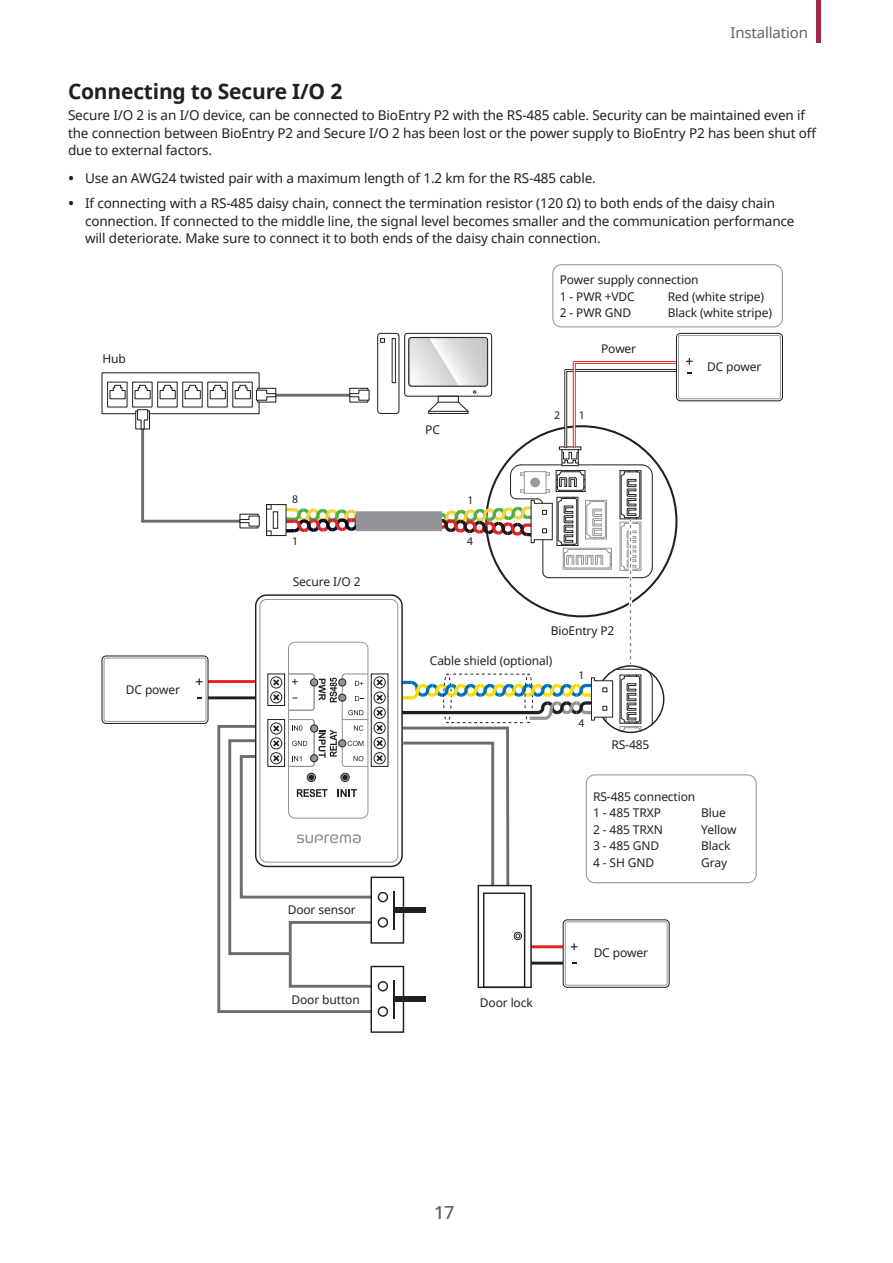
<style>
.page{position:relative;width:893px;height:1263px;background:#fff}
.page>*{position:absolute;margin:0;border:0;box-sizing:border-box;transform-origin:0 0}
.Heading1{font:700 21px "Noto Sans";letter-spacing:-.01em;color:#231f20}
.t1{font:500 18px "Noto Sans";color:#636366}
.t2{font:15px "Noto Sans";letter-spacing:-.01em;color:#636366}
.Description{font:13.5px/17.2px "Noto Sans";letter-spacing:-.01em;color:#231f20}
.Img-Left{font:12px "Noto Sans";letter-spacing:-.01em;color:#231f20}
.Img-Center{font:12px "Noto Sans";letter-spacing:-.01em;color:#231f20}
.t3{font:11.7px "Myriad Pro";color:#231f20}
.s1{font-weight:500;font-size:16.2px}
</style>
<div class="page">
<div style="left:816px;top:0;width:5px;height:43px;background:#9c2949"></div>
<div style="left:101px;top:372px;width:159px;height:42px;border:1px solid #231f20"></div>
<div style="left:107px;top:382px;width:20px;height:25px;border:1px solid #231f20"></div>
<svg style="left:109px;top:385px;width:17px;height:14px"></svg>
<div style="left:132px;top:382px;width:20px;height:25px;border:1px solid #231f20"></div>
<svg style="left:134px;top:385px;width:17px;height:14px"></svg>
<div style="left:157px;top:382px;width:21px;height:25px;border:1px solid #231f20"></div>
<svg style="left:159px;top:385px;width:17px;height:14px"></svg>
<div style="left:182px;top:382px;width:21px;height:25px;border:1px solid #231f20"></div>
<svg style="left:184px;top:385px;width:17px;height:14px"></svg>
<div style="left:207px;top:382px;width:21px;height:25px;border:1px solid #231f20"></div>
<svg style="left:209px;top:385px;width:17px;height:14px"></svg>
<svg style="left:380px;top:338px;width:5px;height:4px"></svg>
<div style="left:392px;top:338px;width:4px;height:45px;border:1px solid #231f20"></div>
<div style="left:377px;top:333px;width:22px;height:81px;border:1px solid #231f20;border-radius:3px"></div>
<div style="left:676px;top:333px;width:107px;height:68px;border:1px solid #231f20;border-radius:4px"></div>
<div style="left:678px;top:335px;width:102px;height:64px;border:1px solid #939598;border-radius:2px"></div>
<svg style="left:266px;top:504px;width:99px;height:32px"></svg>
<hr style="left:141px;top:429px;width:3px;height:92px;background:#6c6d70">
<hr style="left:143px;top:520px;width:97px;height:3px;background:#6c6d70">
<hr style="left:276px;top:394px;width:74px;height:3px;background:#6c6d70">
<svg style="left:239px;top:515px;width:21px;height:12px"></svg>
<svg style="left:234px;top:385px;width:43px;height:16px"></svg>
<div style="left:135px;top:410px;width:15px;height:19px;border:1px solid #231f20"></div>
<svg style="left:137px;top:409px;width:12px;height:21px"></svg>
<svg style="left:217px;top:725px;width:169px;height:289px"></svg>
<div style="left:289px;top:921px;width:95px;height:67px;border:3px solid #6c6d70"></div>
<div style="left:371px;top:966px;width:32px;height:66px;background:#fff"></div>
<div style="left:371px;top:966px;width:33px;height:67px;border:1px solid #231f20"></div>
<div style="left:378px;top:1006px;width:10px;height:11px;border:1px solid #231f20;border-radius:50%"></div>
<div style="left:378px;top:981px;width:10px;height:10px;border:1px solid #231f20;border-radius:50%"></div>
<hr style="left:393px;top:980px;width:2px;height:38px;background:#231f20">
<div style="left:393px;top:996px;width:32px;height:6px;background:#231f20"></div>
<div style="left:371px;top:877px;width:33px;height:67px;border:1px solid #231f20"></div>
<div style="left:378px;top:917px;width:10px;height:11px;border:1px solid #231f20;border-radius:50%"></div>
<div style="left:378px;top:892px;width:10px;height:10px;border:1px solid #231f20;border-radius:50%"></div>
<hr style="left:393px;top:891px;width:2px;height:38px;background:#231f20">
<div style="left:393px;top:907px;width:32px;height:6px;background:#231f20"></div>
<hr style="left:208px;top:680px;width:48px;height:3px;background:#ee1d23">
<hr style="left:208px;top:696px;width:48px;height:3px;background:#231f20">
<div style="left:101px;top:655px;width:108px;height:69px;border:1px solid #231f20;border-radius:4px"></div>
<div style="left:104px;top:658px;width:102px;height:63px;border:1px solid #939598;border-radius:2px"></div>
<svg style="left:196px;top:678px;width:6px;height:7px"></svg>
<hr style="left:531px;top:945px;width:32px;height:3px;background:#ee1d23">
<hr style="left:531px;top:962px;width:32px;height:2px;background:#231f20">
<div style="left:563px;top:919px;width:107px;height:69px;border:1px solid #231f20;border-radius:4px"></div>
<div style="left:565px;top:922px;width:102px;height:63px;border:1px solid #939598;border-radius:2px"></div>
<svg style="left:571px;top:943px;width:6px;height:7px"></svg>
<div style="left:478px;top:885px;width:54px;height:103px;border:1px solid #231f20"></div>
<div style="left:483px;top:892px;width:42px;height:96px;border:1px solid #231f20"></div>
<div style="left:514px;top:932px;width:8px;height:8px;border:1px solid #231f20;border-radius:50%"></div>
<svg style="left:515px;top:934px;width:5px;height:4px"></svg>
<div style="left:260px;top:599px;width:138px;height:263px;border:1px solid #939598;border-radius:7px"></div>
<svg style="left:227px;top:673px;width:159px;height:283px"></svg>
<div style="left:349px;top:388px;width:19px;height:15px;border:1px solid #231f20"></div>
<svg style="left:349px;top:389px;width:21px;height:12px"></svg>
<div style="left:357px;top:512px;width:84px;height:18px;background:#939598"></div>
<div style="left:356px;top:511px;width:86px;height:20px;border:1px solid #939598"></div>
<svg style="left:400px;top:333px;width:312px;height:556px"></svg>
<div style="left:552px;top:264px;width:231px;height:63px;border:1px solid #939598;border-radius:9px"></div>
<div style="left:586px;top:774px;width:171px;height:109px;border:1px solid #939598;border-radius:9px"></div>
<p class="t2" style="left:730px;top:23px;width:79px">Installation</p>
<p class="Heading1" style="left:68px;top:76px;width:276px">Connecting to Secure I/O 2</p>
<p class="Description" style="left:68px;top:106px;width:750px">Secure I/O 2 is an I/O device, can be connected to BioEntry P2 with the RS-485 cable. Security can be maintained even if the connection between BioEntry P2 and Secure I/O 2 has been lost or the power supply to BioEntry P2 has been shut off due to external factors.</p>
<p class="Description" style="left:68px;top:169px;width:529px"><span class="s1">•</span> Use an AWG24 twisted pair with a maximum length of 1.2 km for the RS-485 cable.</p>
<p class="Description" style="left:85px;top:195px;width:711px;text-indent:-17px"><span class="s1">•</span> If connecting with a RS-485 daisy chain, connect the termination resistor (120 Ω) to both ends of the daisy chain connection. If connected to the middle line, the signal level becomes smaller and the communication performance will deteriorate. Make sure to connect it to both ends of the daisy chain connection.</p>
<p class="Img-Center" style="left:103px;top:350px;width:25px">Hub</p>
<p class="Img-Center" style="left:126px;top:681px;width:56px">DC power</p>
<p class="Img-Left" style="left:560px;top:272px;width:140px">Power supply connection</p>
<p class="Img-Left" style="left:560px;top:288px;width:77px">1 - PWR +VDC</p>
<p class="Img-Left" style="left:668px;top:288px;width:98px">Red (white stripe)</p>
<p class="Img-Left" style="left:560px;top:305px;width:73px">2 - PWR GND</p>
<p class="Img-Left" style="left:668px;top:305px;width:106px">Black (white stripe)</p>
<p class="Img-Center" style="left:425px;top:421px;width:16px">PC</p>
<p class="t3" style="left:292px;top:492px;width:7px">8</p>
<p class="t3" style="left:467px;top:493px;width:7px">1</p>
<p class="t3" style="left:467px;top:534px;width:7px">4</p>
<p class="t3" style="left:292px;top:534px;width:7px">1</p>
<p class="Img-Center" style="left:293px;top:574px;width:69px">Secure I/O 2</p>
<p class="Img-Center" style="left:601px;top:340px;width:37px">Power</p>
<p class="t3" style="left:554px;top:408px;width:7px">2</p>
<p class="t3" style="left:579px;top:408px;width:7px">1</p>
<p class="Img-Center" style="left:551px;top:622px;width:65px">BioEntry P2</p>
<p class="Img-Center" style="left:430px;top:652px;width:124px">Cable shield (optional)</p>
<p class="t3" style="left:578px;top:668px;width:7px">1</p>
<p class="t3" style="left:578px;top:715px;width:7px">4</p>
<p class="Img-Center" style="left:611px;top:736px;width:39px">RS-485</p>
<p class="Img-Center" style="left:707px;top:358px;width:56px">DC power</p>
<p class="Img-Center" style="left:288px;top:901px;width:70px">Door sensor</p>
<p class="Img-Center" style="left:292px;top:991px;width:70px">Door button</p>
<p class="Img-Center" style="left:480px;top:994px;width:54px">Door lock</p>
<p class="Img-Left" style="left:593px;top:788px;width:104px">RS-485 connection</p>
<p class="Img-Left" style="left:593px;top:805px;width:69px">1 - 485 TRXP</p>
<p class="Img-Left" style="left:701px;top:805px;width:26px">Blue</p>
<p class="Img-Left" style="left:593px;top:821px;width:71px">2 - 485 TRXN</p>
<p class="Img-Left" style="left:701px;top:821px;width:37px">Yellow</p>
<p class="Img-Left" style="left:593px;top:838px;width:68px">3 - 485 GND</p>
<p class="Img-Left" style="left:701px;top:838px;width:31px">Black</p>
<p class="Img-Left" style="left:593px;top:854px;width:63px">4 - SH GND</p>
<p class="Img-Left" style="left:701px;top:854px;width:28px">Gray</p>
<p class="Img-Center" style="left:594px;top:945px;width:56px">DC power</p>
<h2 class="t1" style="left:434px;top:1200px;width:22px">17</h2>
</div>
